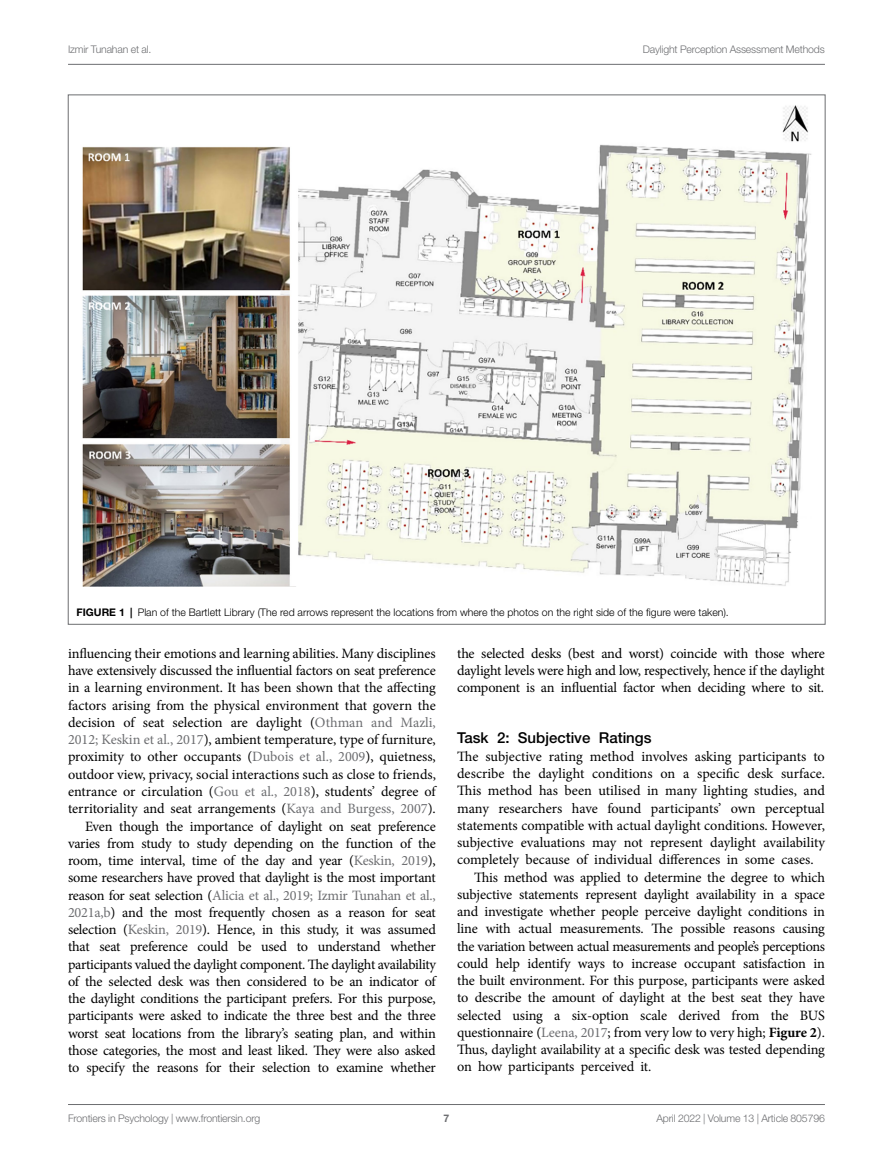
<style>
.page{position:relative;width:893px;height:1170px;background:#fff}
.page>*{position:absolute;margin:0;border:0;box-sizing:border-box;transform-origin:0 0}
.HEAD_3{font:500 15px "Helvetica Neue LT Std";color:#000}
.TEXT{font:14.25px/17.2px "Minion Pro";letter-spacing:-.015em;color:#000;text-align:justify}
.TEXT_FLUSH{font:14.25px/17.2px "Minion Pro";color:#000;text-align:justify}
.t1{font:300 10.5px "Helvetica Neue LT Std";letter-spacing:-.015em;color:#6d6e71}
.FIG_LEG{font:300 10.5px "Helvetica Neue LT Std";color:#000}
.t2{font:700 10.5px "Helvetica Neue LT Std";color:#6d6e71}
.s1{font-weight:700}
.s2{color:#6d6e71}
</style>
<div class="page">
<hr style="left:68px;top:64px;width:757px;height:1px;background:#6d6e71">
<hr style="left:68px;top:1104px;width:757px;height:1px;background:#6d6e71">
<img style="left:82px;top:105px;width:730px;height:481px">
<p class="t1" style="left:68px;top:42px;width:85px">Izmir Tunahan et al.</p>
<p class="t1" style="left:643px;top:42px;width:184px">Daylight Perception Assessment Methods</p>
<p class="FIG_LEG" style="left:77px;top:605px;width:654px"><span class="s1">FIGURE 1 |</span> Plan of the Bartlett Library (The red arrows represent the locations from where the photos on the right side of the figure were taken).</p>
<p class="TEXT_FLUSH" style="left:68px;top:644px;width:369px">influencing their emotions and learning abilities. Many disciplines have extensively discussed the influential factors on seat preference in a learning environment. It has been shown that the affecting factors arising from the physical environment that govern the decision of seat selection are daylight (<span class="s2">Othman and Mazli, 2012; Keskin et al., 2017</span>), ambient temperature, type of furniture, proximity to other occupants (<span class="s2">Dubois et al., 2009</span>), quietness, outdoor view, privacy, social interactions such as close to friends, entrance or circulation (<span class="s2">Gou et al., 2018</span>), students’ degree of territoriality and seat arrangements (<span class="s2">Kaya and Burgess, 2007</span>).</p>
<p class="TEXT" style="left:68px;top:817px;width:369px;text-indent:17px">Even though the importance of daylight on seat preference varies from study to study depending on the function of the room, time interval, time of the day and year (<span class="s2">Keskin, 2019</span>), some researchers have proved that daylight is the most important reason for seat selection (<span class="s2">Alicia et al., 2019; Izmir Tunahan et al., 2021a,b</span>) and the most frequently chosen as a reason for seat selection (<span class="s2">Keskin, 2019</span>). Hence, in this study, it was assumed that seat preference could be used to understand whether participants valued the daylight component. The daylight availability of the selected desk was then considered to be an indicator of the daylight conditions the participant prefers. For this purpose, participants were asked to indicate the three best and the three worst seat locations from the library’s seating plan, and within those categories, the most and least liked. They were also asked to specify the reasons for their selection to examine whether</p>
<p class="TEXT" style="left:457px;top:644px;width:369px">the selected desks (best and worst) coincide with those where daylight levels were high and low, respectively, hence if the daylight component is an influential factor when deciding where to sit.</p>
<p class="HEAD_3" style="left:457px;top:729px;width:196px">Task 2: Subjective Ratings</p>
<p class="TEXT_FLUSH" style="left:457px;top:747px;width:369px">The subjective rating method involves asking participants to describe the daylight conditions on a specific desk surface.<br>This method has been utilised in many lighting studies, and many researchers have found participants’ own perceptual statements compatible with actual daylight conditions. However, subjective evaluations may not represent daylight availability completely because of individual differences in some cases.</p>
<p class="TEXT" style="left:457px;top:868px;width:369px;text-indent:17px">This method was applied to determine the degree to which subjective statements represent daylight availability in a space and investigate whether people perceive daylight conditions in line with actual measurements. The possible reasons causing the variation between actual measurements and people’s perceptions could help identify ways to increase occupant satisfaction in the built environment. For this purpose, participants were asked to describe the amount of daylight at the best seat they have selected using a six-option scale derived from the BUS questionnaire (<span class="s2">Leena, 2017</span>; from very low to very high; <span class="s1">Figure 2</span>).<br>Thus, daylight availability at a specific desk was tested depending on how participants perceived it.</p>
<p class="t1" style="left:68px;top:1111px;width:194px">Frontiers in Psychology | www.frontiersin.org</p>
<p class="t2" style="left:444px;top:1111px;width:7px">7</p>
<p class="t1" style="left:656px;top:1111px;width:170px">April 2022 | Volume 13 | Article 805796</p>
</div>
